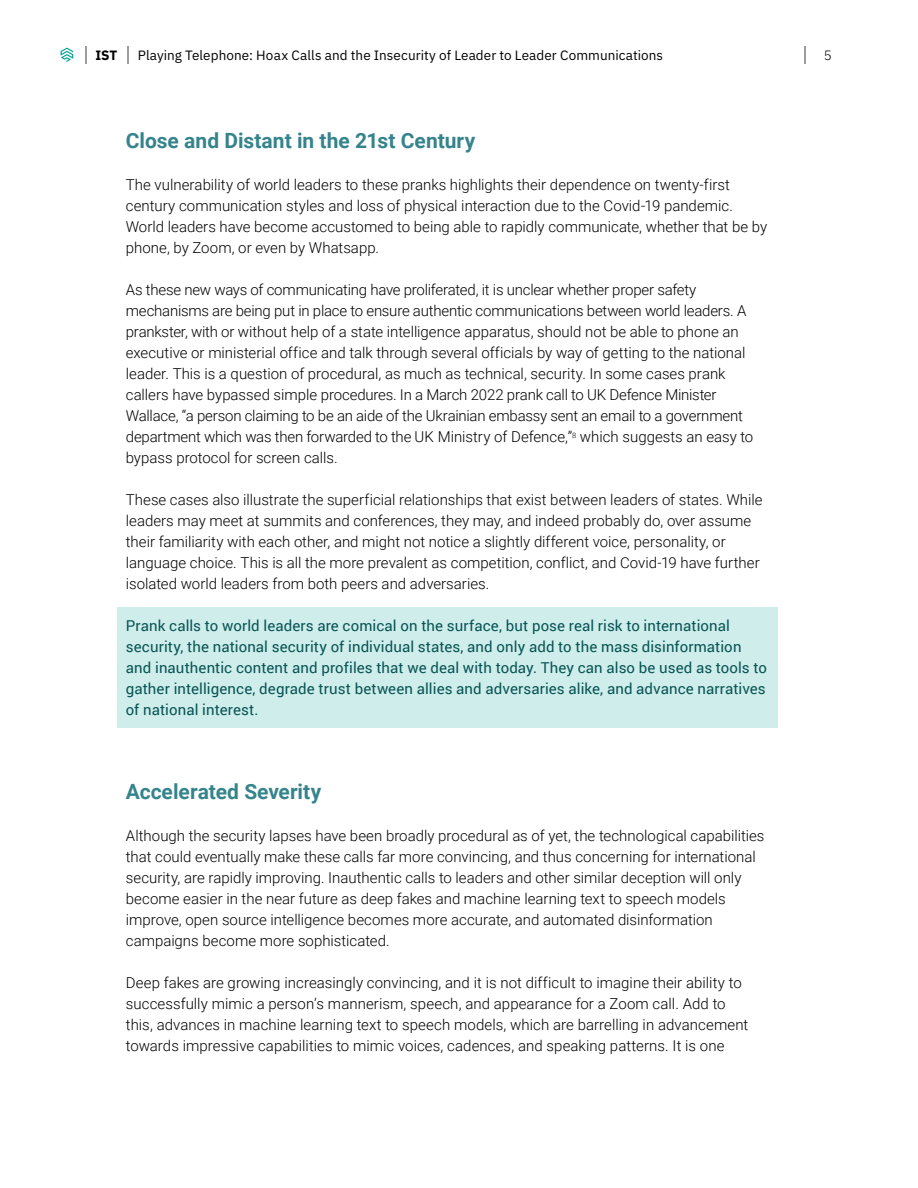
<style>
.page{position:relative;width:918px;height:1188px;background:#fff}
.page>*{position:absolute;margin:0;border:0;box-sizing:border-box;transform-origin:0 0}
.t1{font:700 21px "Roboto";color:#35848c}
.t2{font:300 15px/21px "Roboto";color:#000}
.t3{font:15px/21px "Roboto";letter-spacing:.005em;color:#085454}
.t4{font:13.5px "IBM Plex Sans";letter-spacing:.005em;color:#000}
.t5{font:700 13.5px "IBM Plex Sans";color:#000}
.t6{font:300 13.5px "IBM Plex Sans";color:#000}
</style>
<div class="page">
<svg style="left:85px;top:47px;width:1px;height:17px"></svg>
<svg style="left:127px;top:47px;width:2px;height:17px"></svg>
<svg style="left:804px;top:47px;width:1px;height:17px"></svg>
<svg style="left:61px;top:48px;width:12px;height:14px"></svg>
<div style="left:117px;top:607px;width:660px;height:121px;background:#ceedeb"></div>
<p class="t5" style="left:96px;top:44px;width:23px">IST</p>
<p class="t4" style="left:138px;top:45px;width:527px">Playing Telephone: Hoax Calls and the Insecurity of Leader to Leader Communications</p>
<p class="t6" style="left:824px;top:45px;width:10px">5</p>
<h1 class="t1" style="left:126px;top:126px;width:351px">Close and Distant in the 21st Century</h1>
<p class="t2" style="left:126px;top:174px;width:643px">The vulnerability of world leaders to these pranks highlights their dependence on twenty-first century communication styles and loss of physical interaction due to the Covid-19 pandemic.<br>World leaders have become accustomed to being able to rapidly communicate, whether that be by phone, by Zoom, or even by Whatsapp.</p>
<p class="t2" style="left:126px;top:279px;width:629px">As these new ways of communicating have proliferated, it is unclear whether proper safety mechanisms are being put in place to ensure authentic communications between world leaders. A prankster, with or without help of a state intelligence apparatus, should not be able to phone an executive or ministerial office and talk through several officials by way of getting to the national leader. This is a question of procedural, as much as technical, security. In some cases prank callers have bypassed simple procedures. In a March 2022 prank call to UK Defence Minister Wallace, “a person claiming to be an aide of the Ukrainian embassy sent an email to a government department which was then forwarded to the UK Ministry of Defence,”<sup>8</sup> which suggests an easy to bypass protocol for screen calls.</p>
<p class="t2" style="left:126px;top:489px;width:638px">These cases also illustrate the superficial relationships that exist between leaders of states. While leaders may meet at summits and conferences, they may, and indeed probably do, over assume their familiarity with each other, and might not notice a slightly different voice, personality, or language choice. This is all the more prevalent as competition, conflict, and Covid-19 have further isolated world leaders from both peers and adversaries.</p>
<p class="t3" style="left:126px;top:615px;width:643px">Prank calls to world leaders are comical on the surface, but pose real risk to international security, the national security of individual states, and only add to the mass disinformation and inauthentic content and profiles that we deal with today. They can also be used as tools to gather intelligence, degrade trust between allies and adversaries alike, and advance narratives of national interest.</p>
<h1 class="t1" style="left:126px;top:777px;width:197px">Accelerated Severity</h1>
<p class="t2" style="left:126px;top:825px;width:640px">Although the security lapses have been broadly procedural as of yet, the technological capabilities that could eventually make these calls far more convincing, and thus concerning for international security, are rapidly improving. Inauthentic calls to leaders and other similar deception will only become easier in the near future as deep fakes and machine learning text to speech models improve, open source intelligence becomes more accurate, and automated disinformation campaigns become more sophisticated.</p>
<p class="t2" style="left:126px;top:972px;width:624px">Deep fakes are growing increasingly convincing, and it is not difficult to imagine their ability to successfully mimic a person’s mannerism, speech, and appearance for a Zoom call. Add to this, advances in machine learning text to speech models, which are barrelling in advancement towards impressive capabilities to mimic voices, cadences, and speaking patterns. It is one</p>
</div>
